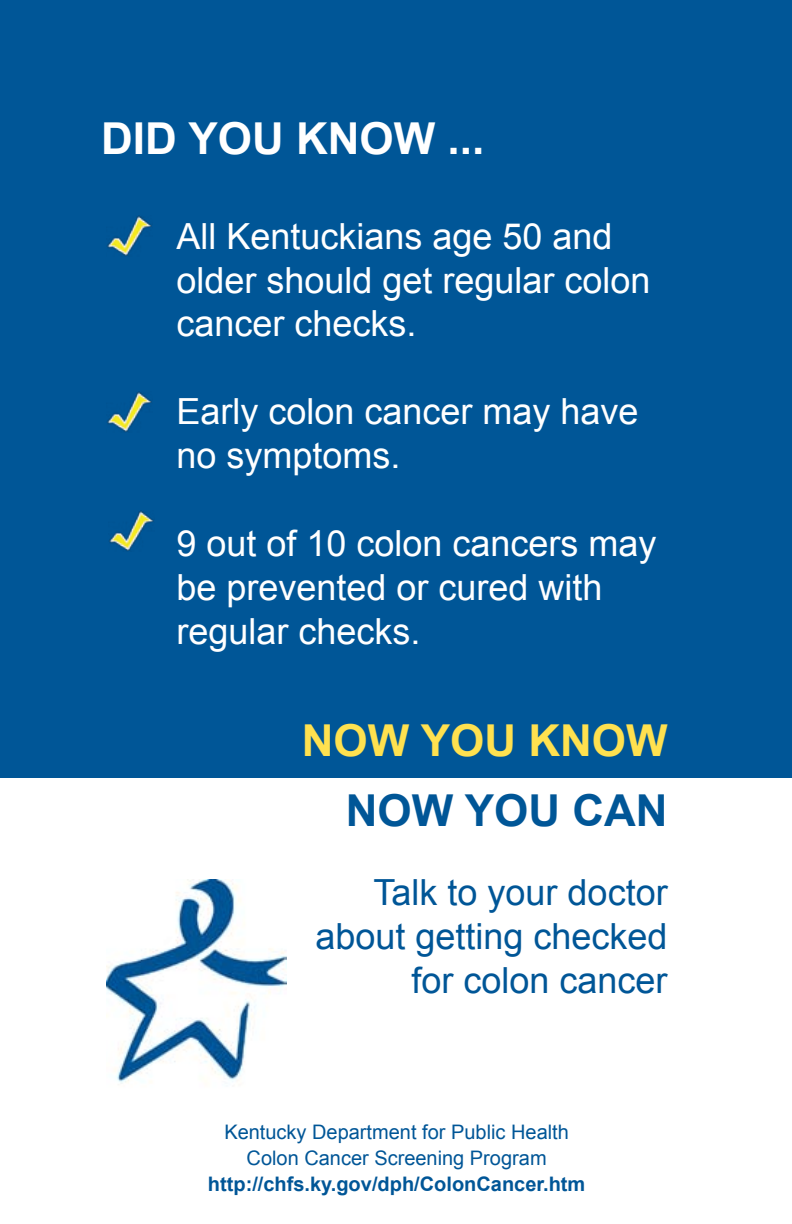
<style>
.page{position:relative;width:792px;height:1224px;background:#fff}
.page>*{position:absolute;margin:0;border:0;box-sizing:border-box;transform-origin:0 0}
.t1{font:700 44px "Arial";color:#fff}
.t2{font:700 44px "Arial";color:#ffe14f}
.t3{font:700 44px "Arial";color:#005697}
.t4{font:36px/44px "Arial";color:#fff}
.t5{font:36px/44px "Arial";color:#005697;text-align:right}
.t6{font:20px/26px "Arial";color:#005697;text-align:center}
.t7{font:700 20px "Arial";color:#005697}
</style>
<div class="page">
<div style="left:0;top:0;width:792px;height:777px;background:#005697"></div>
<img style="left:107px;top:215px;width:45px;height:41px">
<img style="left:109px;top:510px;width:45px;height:41px">
<img style="left:107px;top:392px;width:45px;height:40px">
<img style="left:106px;top:880px;width:180px;height:204px">
<p class="t1" style="left:101px;top:114px;width:385px">DID YOU KNOW ...</p>
<p class="t4" style="left:176px;top:214px;width:476px">All Kentuckians age 50 and older should get regular colon cancer checks.</p>
<p class="t4" style="left:176px;top:390px;width:464px">Early colon cancer may have no symptoms.</p>
<p class="t4" style="left:176px;top:522px;width:482px">9 out of 10 colon cancers may be prevented or cured with regular checks.</p>
<p class="t2" style="left:302px;top:715px;width:367px">NOW YOU KNOW</p>
<p class="t3" style="left:346px;top:785px;width:323px">NOW YOU CAN</p>
<p class="t5" style="left:315px;top:870px;width:354px">Talk to your doctor about getting checked for colon cancer</p>
<p class="t6" style="left:224px;top:1119px;width:346px">Kentucky Department for Public Health<br>Colon Cancer Screening Program</p>
<p class="t7" style="left:208px;top:1173px;width:379px">http://chfs.ky.gov/dph/ColonCancer.htm</p>
</div>
